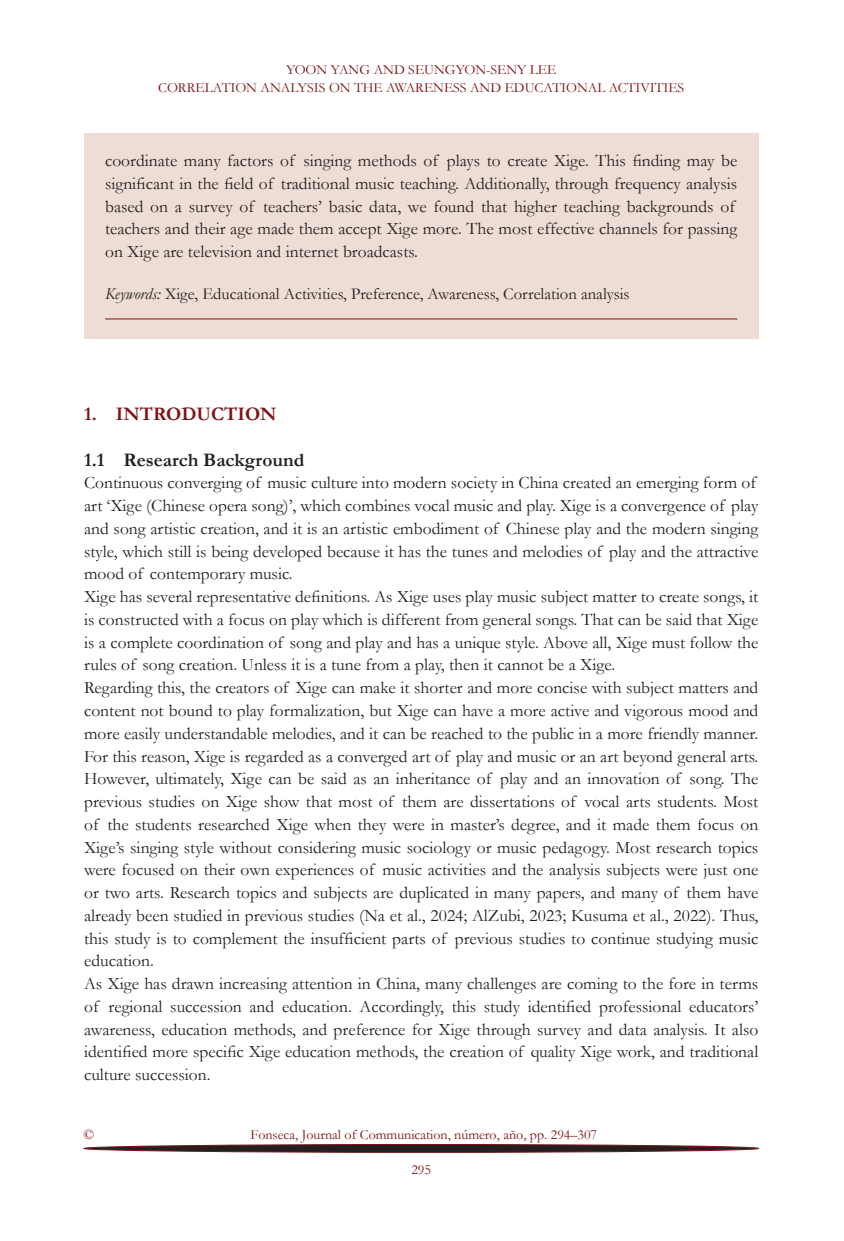
<style>
.page{position:relative;width:844px;height:1241px;background:#fff}
.page>*{position:absolute;margin:0;border:0;box-sizing:border-box;transform-origin:0 0}
.t1{font:700 19.25px "Garamond";color:#231f20}
.t2{font:700 19.25px "Garamond";color:#7f1315}
.TXI{font:17.5px/22.8px "Garamond";color:#231f20;text-align:justify}
.TX{font:17.5px/22.8px "Garamond";color:#231f20}
.ABS{font:17.5px/22.8px "Garamond";color:#231f20}
.KW{font:16.62px "Garamond";color:#231f20}
.t3{font:14px/17.5px "Garamond";color:#7f1315;text-align:center}
.s1{font-style:italic}
</style>
<div class="page">
<svg style="left:84px;top:1144px;width:674px;height:8px;background:#302021"></svg>
<div style="left:84px;top:1143px;width:674px;height:9px;border:1px solid #7f1315;border-radius:50%"></div>
<div style="left:84px;top:134px;width:674px;height:205px;background:#edddd5"></div>
<hr style="left:105px;top:318px;width:632px;height:1px;background:#7f1315">
<p class="t3" style="left:158px;top:61px;width:527px">YOON YANG AND SEUNGYON-SENY LEE<br>CORRELATION ANALYSIS ON THE AWARENESS AND EDUCATIONAL ACTIVITIES</p>
<p class="ABS" style="left:105px;top:149px;width:633px">coordinate many factors of singing methods of plays to create Xige. This finding may be significant in the field of traditional music teaching. Additionally, through frequency analysis based on a survey of teachers’ basic data, we found that higher teaching backgrounds of teachers and their age made them accept Xige more. The most effective channels for passing on Xige are television and internet broadcasts.</p>
<p class="KW" style="left:105px;top:283px;width:526px"><span class="s1">Keywords:</span> Xige, Educational Activities, Preference, Awareness, Correlation analysis</p>
<h1 class="t2" style="left:84px;top:401px;width:194px">1. INTRODUCTION</h1>
<h2 class="t1" style="left:84px;top:446px;width:222px">1.1 Research Background</h2>
<p class="TX" style="left:84px;top:471px;width:675px">Continuous converging of music culture into modern society in China created an emerging form of art ‘Xige (Chinese opera song)’, which combines vocal music and play. Xige is a convergence of play and song artistic creation, and it is an artistic embodiment of Chinese play and the modern singing style, which still is being developed because it has the tunes and melodies of play and the attractive mood of contemporary music.</p>
<p class="TXI" style="left:84px;top:584px;width:675px">Xige has several representative definitions. As Xige uses play music subject matter to create songs, it is constructed with a focus on play which is different from general songs. That can be said that Xige is a complete coordination of song and play and has a unique style. Above all, Xige must follow the rules of song creation. Unless it is a tune from a play, then it cannot be a Xige.</p>
<p class="TXI" style="left:84px;top:675px;width:675px">Regarding this, the creators of Xige can make it shorter and more concise with subject matters and content not bound to play formalization, but Xige can have a more active and vigorous mood and more easily understandable melodies, and it can be reached to the public in a more friendly manner.<br>For this reason, Xige is regarded as a converged art of play and music or an art beyond general arts.<br>However, ultimately, Xige can be said as an inheritance of play and an innovation of song. The previous studies on Xige show that most of them are dissertations of vocal arts students. Most of the students researched Xige when they were in master’s degree, and it made them focus on Xige’s singing style without considering music sociology or music pedagogy. Most research topics were focused on their own experiences of music activities and the analysis subjects were just one or two arts. Research topics and subjects are duplicated in many papers, and many of them have already been studied in previous studies (Na et al., 2024; AlZubi, 2023; Kusuma et al., 2022). Thus, this study is to complement the insufficient parts of previous studies to continue studying music education.</p>
<p class="TXI" style="left:84px;top:971px;width:675px">As Xige has drawn increasing attention in China, many challenges are coming to the fore in terms of regional succession and education. Accordingly, this study identified professional educators’ awareness, education methods, and preference for Xige through survey and data analysis. It also identified more specific Xige education methods, the creation of quality Xige work, and traditional culture succession.</p>
<p class="t3" style="left:84px;top:1125px;width:12px">©</p>
<p class="t3" style="left:250px;top:1125px;width:348px">Fonseca, Journal of Communication, número, año, pp. 294–307</p>
<p class="t3" style="left:411px;top:1160px;width:21px">295</p>
</div>
